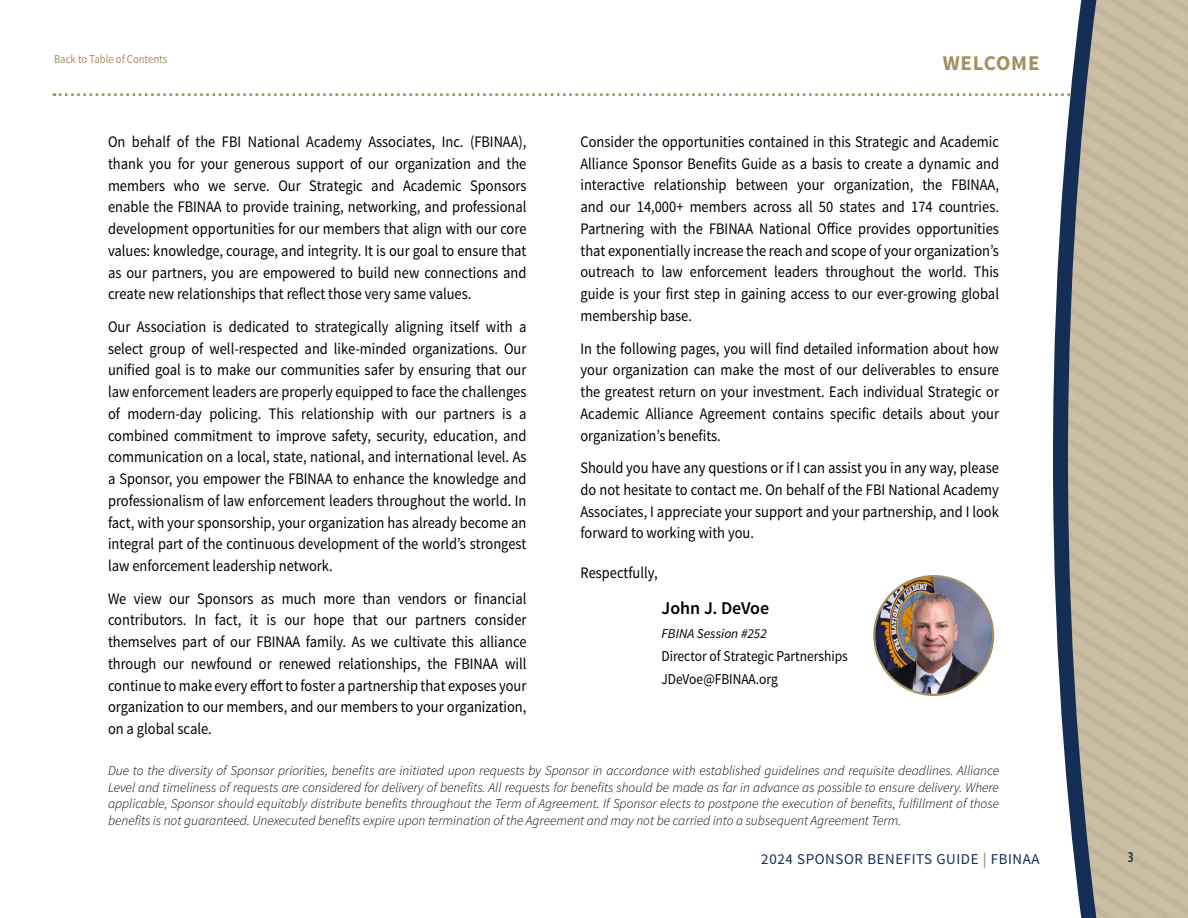
<style>
.page{position:relative;width:1188px;height:918px;background:#fff}
.page>*{position:absolute;margin:0;border:0;box-sizing:border-box;transform-origin:0 0}
.t1{font:700 21px "Source Sans Pro";letter-spacing:.04em;color:#a39061}
.t2{font:600 18px "Source Sans Pro";color:#000}
.t3{font:16.05px/21.8px "Source Sans Pro";color:#000;text-align:justify;scale:.9 1}
.t4{font:15px/23.2px "Source Sans Pro";color:#000;scale:.9 1}
.t5{font:15px "Source Sans Pro";letter-spacing:.04em;color:#152e55}
.t6{font:600 condensed 15px "Myriad Pro";color:#152e55}
.t7{font:italic 300 13.5px/16.5px "Source Sans Pro";color:#000;text-align:justify}
.t8{font:italic 13.5px "Source Sans Pro";color:#000}
.t9{font:12px "Source Sans Pro";color:#a39061;scale:.89 1}
.s1{font-weight:600;color:#a39061}
</style>
<div class="page">
<svg style="left:54px;top:93px;width:991px;height:3px"></svg>
<svg style="left:1045px;top:0;width:143px;height:918px"></svg>
<img style="left:874px;top:576px;width:119px;height:119px;border-radius:59px">
<div style="left:873px;top:575px;width:121px;height:121px;border:2px solid #a39061;border-radius:50%"></div>
<p class="t9" style="left:54px;top:52px;width:129px">Back to Table of Contents</p>
<h1 class="t1" style="left:943px;top:49px;width:98px">WELCOME</h1>
<p class="t3" style="left:108px;top:131px;width:467px">On behalf of the FBI National Academy Associates, Inc. (FBINAA), thank you for your generous support of our organization and the members who we serve. Our Strategic and Academic Sponsors enable the FBINAA to provide training, networking, and professional development opportunities for our members that align with our core values: knowledge, courage, and integrity. It is our goal to ensure that as our partners, you are empowered to build new connections and create new relationships that reflect those very same values.</p>
<p class="t3" style="left:108px;top:316px;width:467px">Our Association is dedicated to strategically aligning itself with a select group of well-respected and like-minded organizations. Our unified goal is to make our communities safer by ensuring that our law enforcement leaders are properly equipped to face the challenges of modern-day policing. This relationship with our partners is a combined commitment to improve safety, security, education, and communication on a local, state, national, and international level. As a Sponsor, you empower the FBINAA to enhance the knowledge and professionalism of law enforcement leaders throughout the world. In fact, with your sponsorship, your organization has already become an integral part of the continuous development of the world’s strongest law enforcement leadership network.</p>
<p class="t3" style="left:108px;top:588px;width:467px">We view our Sponsors as much more than vendors or financial contributors. In fact, it is our hope that our partners consider themselves part of our FBINAA family. As we cultivate this alliance through our newfound or renewed relationships, the FBINAA will continue to make every effort to foster a partnership that exposes your organization to our members, and our members to your organization, on a global scale.</p>
<p class="t3" style="left:580px;top:131px;width:467px">Consider the opportunities contained in this Strategic and Academic Alliance Sponsor Benefits Guide as a basis to create a dynamic and interactive relationship between your organization, the FBINAA, and our 14,000+ members across all 50 states and 174 countries.<br>Partnering with the FBINAA National Office provides opportunities that exponentially increase the reach and scope of your organization’s outreach to law enforcement leaders throughout the world. This guide is your first step in gaining access to our ever-growing global membership base.</p>
<p class="t3" style="left:580px;top:338px;width:467px">In the following pages, you will find detailed information about how your organization can make the most of our deliverables to ensure the greatest return on your investment. Each individual Strategic or Academic Alliance Agreement contains specific details about your organization’s benefits.</p>
<p class="t3" style="left:580px;top:457px;width:467px">Should you have any questions or if I can assist you in any way, please do not hesitate to contact me. On behalf of the FBI National Academy Associates, I appreciate your support and your partnership, and I look forward to working with you.</p>
<p class="t3" style="left:580px;top:562px;width:87px">Respectfully,</p>
<p class="t2" style="left:662px;top:597px;width:109px">John J. DeVoe</p>
<p class="t8" style="left:662px;top:625px;width:107px">FBINA Session #252</p>
<p class="t4" style="left:662px;top:644px;width:209px">Director of Strategic Partnerships<br>JDeVoe@FBINAA.org</p>
<p class="t7" style="left:108px;top:763px;width:893px">Due to the diversity of Sponsor priorities, benefits are initiated upon requests by Sponsor in accordance with established guidelines and requisite deadlines. Alliance Level and timeliness of requests are considered for delivery of benefits. All requests for benefits should be made as far in advance as possible to ensure delivery. Where applicable, Sponsor should equitably distribute benefits throughout the Term of Agreement. If Sponsor elects to postpone the execution of benefits, fulfillment of those benefits is not guaranteed. Unexecuted benefits expire upon termination of the Agreement and may not be carried into a subsequent Agreement Term.</p>
<p class="t5" style="left:761px;top:850px;width:280px">2024 SPONSOR BENEFITS GUIDE <span class="s1">|</span> FBINAA</p>
<p class="t6" style="left:1128px;top:849px;width:8px">3</p>
</div>
